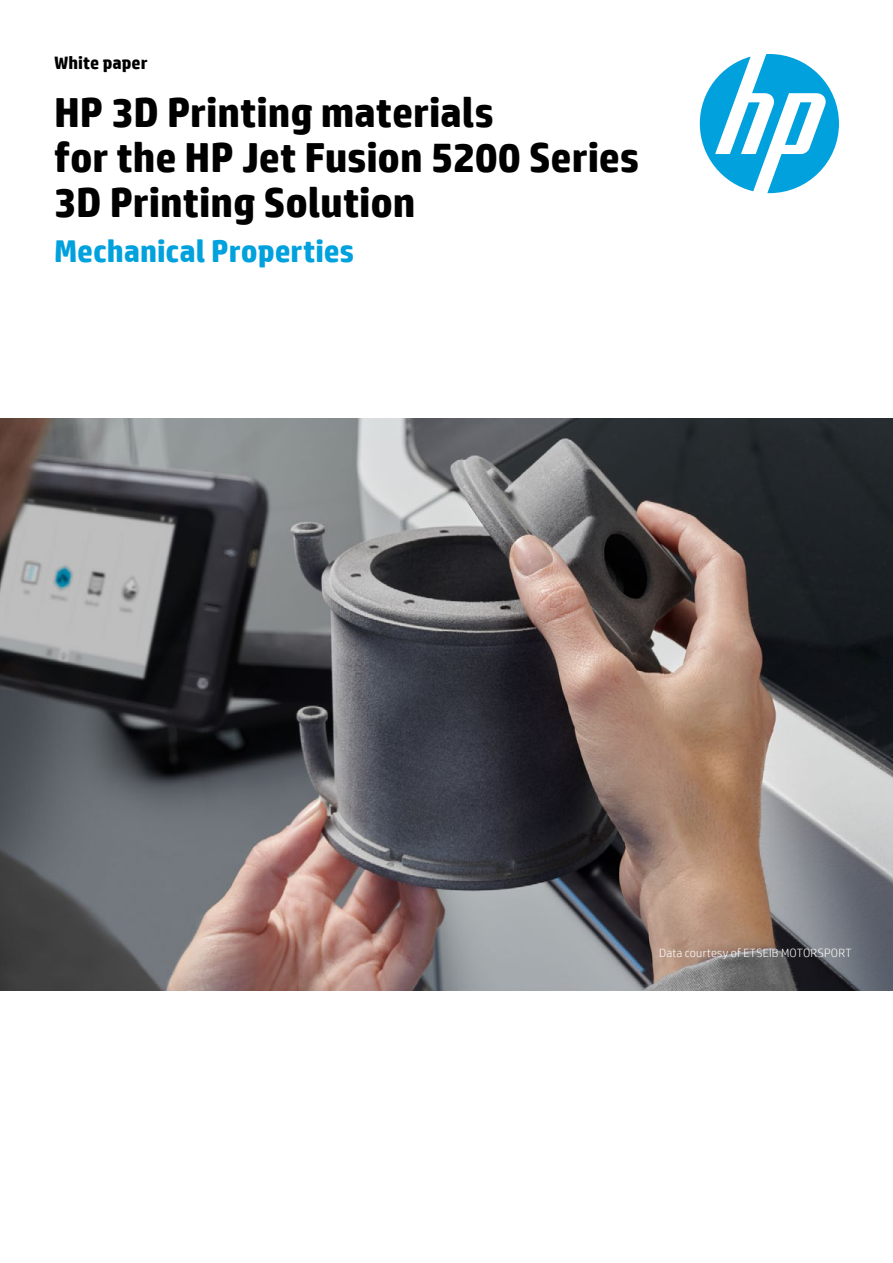
<style>
.page{position:relative;width:893px;height:1263px;background:#fff}
.page>*{position:absolute;margin:0;border:0;box-sizing:border-box;transform-origin:0 0}
.t1{font:700 42px/45px "HP Simplified";color:#000}
.t2{font:700 31.5px "HP Simplified";color:#00a1dd}
.t3{font:700 18px "HP Simplified";color:#000}
.t4{font:300 12px "HP Simplified";letter-spacing:.02em;color:#fff}
</style>
<div class="page">
<svg style="left:700px;top:54px;width:139px;height:139px"></svg>
<img style="left:0;top:418px;width:893px;height:572px">
<p class="t3" style="left:54px;top:51px;width:95px">White paper</p>
<p class="t1" style="left:54px;top:90px;width:586px">HP 3D Printing materials<br>for the HP Jet Fusion 5200 Series<br>3D Printing Solution</p>
<p class="t2" style="left:54px;top:231px;width:301px">Mechanical Properties</p>
<p class="t4" style="left:659px;top:945px;width:194px">Data courtesy of ETSEIB MOTORSPORT</p>
</div>
